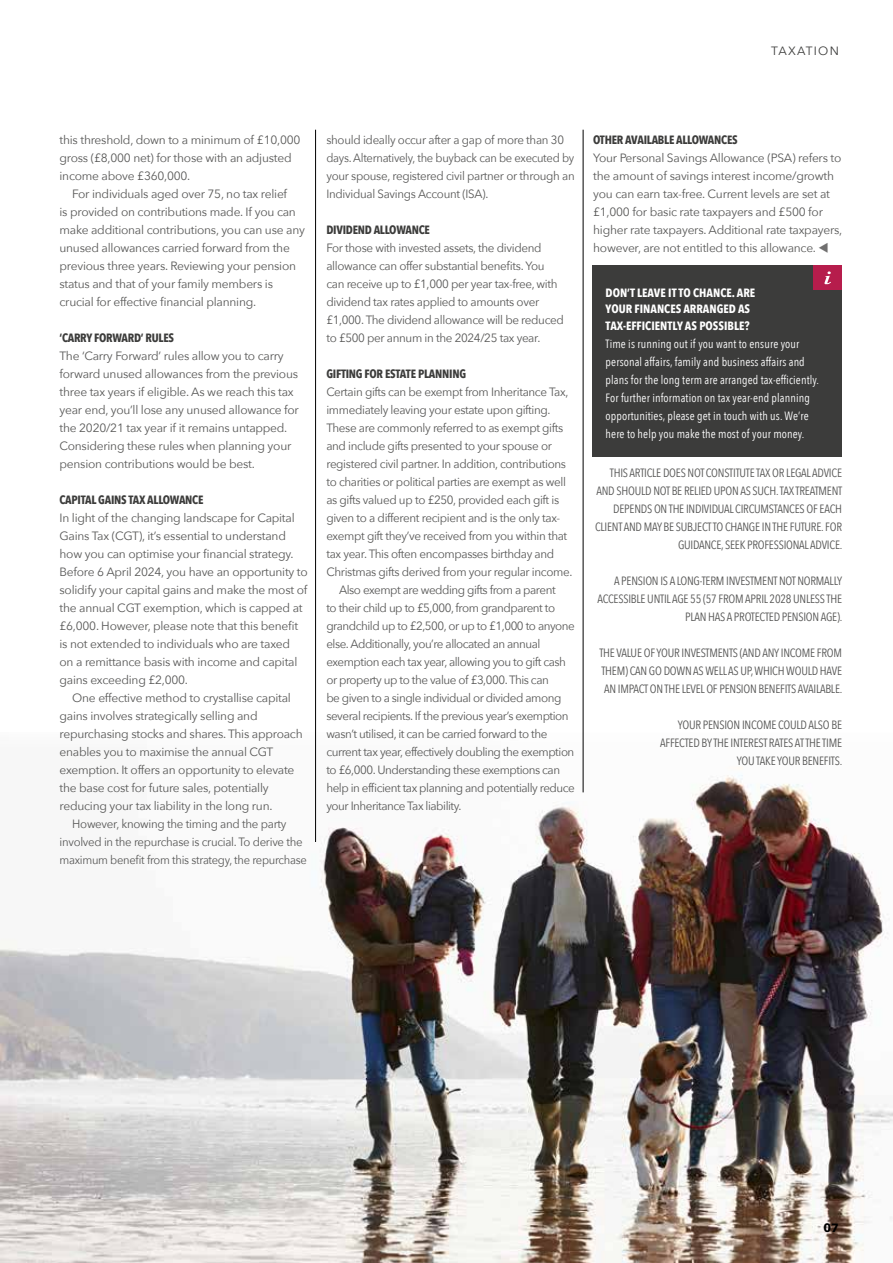
<style>
.page{position:relative;width:893px;height:1263px;background:#fff}
.page>*{position:absolute;margin:0;border:0;box-sizing:border-box;transform-origin:0 0}
.t1{font:12px/18px "Avenir Next";letter-spacing:-.025em;color:#575756}
.t2{font:12px/18px "Avenir Next Condensed";letter-spacing:-.02em;color:#575756;text-align:right}
.t3{font:12px/18px "Avenir Next";letter-spacing:-.025em;color:#575756;scale:.96 1}
.t4{font:12px/18px "Avenir Next Condensed";letter-spacing:.01em;color:#fff}
.t5{font:700 12px "Avenir Next Condensed";letter-spacing:-.02em;color:#3c3c3b}
.t6{font:700 12px/16.5px "Avenir Next Condensed";color:#fff}
.t7{font:12px "Avenir Next";letter-spacing:.1em;color:#3c3c3b}
.t8{font:700 12px "Avenir Next";color:#000}
.s1{color:#706f6f}
</style>
<div class="page">
<img style="left:0;top:733px;width:893px;height:530px">
<div style="left:592px;top:265px;width:250px;height:192px;background:#3c3c3b"></div>
<div style="left:813px;top:265px;width:29px;height:25px;background:#b61d4c"></div>
<svg style="left:824px;top:271px;width:7px;height:13px"></svg>
<hr style="left:315px;top:130px;width:1px;height:712px;background:#000">
<hr style="left:583px;top:130px;width:1px;height:662px;background:#000">
<p class="t7" style="left:771px;top:40px;width:69px">TAXATION</p>
<p class="t1" style="left:60px;top:130px;width:242px">this threshold, down to a minimum of £10,000 gross (£8,000 net) for those with an adjusted income above £360,000.</p>
<p class="t1" style="left:60px;top:184px;width:247px;text-indent:13px">For individuals aged over 75, no tax relief<br>is provided on contributions made. If you can make additional contributions, you can use any unused allowances carried forward from the previous three years. Reviewing your pension status and that of your family members is crucial for effective financial planning.</p>
<p class="t5" style="left:60px;top:330px;width:116px">‘CARRY FORWARD’ RULES</p>
<p class="t1" style="left:60px;top:346px;width:241px">The ‘Carry Forward’ rules allow you to carry forward unused allowances from the previous three tax years if eligible. As we reach this tax year end, you’ll lose any unused allowance for the 2020/21 tax year if it remains untapped.<br>Considering these rules when planning your pension contributions would be best.</p>
<p class="t5" style="left:60px;top:492px;width:146px">CAPITAL GAINS TAX ALLOWANCE</p>
<p class="t1" style="left:60px;top:508px;width:250px">In light of the changing landscape for Capital Gains Tax (CGT), it’s essential to understand how you can optimise your financial strategy.<br>Before 6 April 2024, you have an opportunity to solidify your capital gains and make the most of the annual CGT exemption, which is capped at £6,000. However, please note that this benefit is not extended to individuals who are taxed<br>on a remittance basis with income and capital gains exceeding £2,000.</p>
<p class="t1" style="left:60px;top:688px;width:245px;text-indent:13px">One effective method to crystallise capital gains involves strategically selling and repurchasing stocks and shares. This approach enables you to maximise the annual CGT exemption. It offers an opportunity to elevate the base cost for future sales, potentially reducing your tax liability in the long run.</p>
<p class="t3" style="left:60px;top:814px;width:259px;text-indent:13px">However, knowing the timing and the party involved in the repurchase is crucial. To derive the maximum benefit from this strategy, the repurchase</p>
<p class="t3" style="left:326px;top:130px;width:260px">should ideally occur after a gap of more than 30 days. Alternatively, the buyback can be executed by your spouse, registered civil partner or through an Individual Savings Account (ISA).</p>
<p class="t5" style="left:326px;top:222px;width:105px">DIVIDEND ALLOWANCE</p>
<p class="t1" style="left:326px;top:238px;width:239px">For those with invested assets, the dividend allowance can offer substantial benefits. You can receive up to £1,000 per year tax-free, with dividend tax rates applied to amounts over £1,000. The dividend allowance will be reduced to £500 per annum in the 2024/25 tax year.</p>
<p class="t5" style="left:326px;top:366px;width:141px">GIFTING FOR ESTATE PLANNING</p>
<p class="t1" style="left:326px;top:382px;width:243px">Certain gifts can be exempt from Inheritance Tax,</p>
<p class="t1" style="left:326px;top:400px;width:226px">immediately leaving your estate upon gifting.</p>
<p class="t1" style="left:326px;top:418px;width:238px">These are commonly referred to as exempt gifts</p>
<p class="t1" style="left:326px;top:436px;width:227px">and include gifts presented to your spouse or</p>
<p class="t1" style="left:326px;top:454px;width:241px">registered civil partner. In addition, contributions</p>
<p class="t1" style="left:326px;top:472px;width:241px">to charities or political parties are exempt as well</p>
<p class="t1" style="left:326px;top:490px;width:234px">as gifts valued up to £250, provided each gift is</p>
<p class="t1" style="left:326px;top:508px;width:235px">given to a different recipient and is the only tax-</p>
<p class="t1" style="left:326px;top:526px;width:242px">exempt gift they’ve received from you within that</p>
<p class="t1" style="left:326px;top:544px;width:229px">tax year. This often encompasses birthday and</p>
<p class="t1" style="left:326px;top:562px;width:248px">Christmas gifts derived from your regular income.</p>
<p class="t1" style="left:339px;top:580px;width:218px">Also exempt are wedding gifts from a parent</p>
<p class="t1" style="left:326px;top:598px;width:230px">to their child up to £5,000, from grandparent to</p>
<p class="t1" style="left:326px;top:616px;width:250px">grandchild up to £2,500, or up to £1,000 to anyone</p>
<p class="t1" style="left:326px;top:634px;width:216px">else. Additionally, you’re allocated an annual</p>
<p class="t1" style="left:326px;top:652px;width:241px">exemption each tax year, allowing you to gift cash</p>
<p class="t1" style="left:326px;top:670px;width:224px">or property up to the value of £3,000. This can</p>
<p class="t1" style="left:326px;top:688px;width:236px">be given to a single individual or divided among</p>
<p class="t1" style="left:326px;top:706px;width:244px">several recipients. If the previous year’s exemption</p>
<p class="t1" style="left:326px;top:724px;width:222px">wasn’t utilised, it can be carried forward to the</p>
<p class="t1" style="left:326px;top:742px;width:250px">current tax year, effectively doubling the exemption</p>
<p class="t1" style="left:326px;top:760px;width:235px">to £6,000. Understanding these exemptions can</p>
<p class="t1" style="left:326px;top:778px;width:250px">help in efficient tax planning and potentially reduce</p>
<p class="t1" style="left:326px;top:796px;width:137px">your Inheritance Tax liability.</p>
<p class="t5" style="left:593px;top:132px;width:146px">OTHER AVAILABLE ALLOWANCES</p>
<p class="t1" style="left:593px;top:148px;width:251px">Your Personal Savings Allowance (PSA) refers to the amount of savings interest income/growth you can earn tax-free. Current levels are set at £1,000 for basic rate taxpayers and £500 for higher rate taxpayers. Additional rate taxpayers, however, are not entitled to this allowance. <span class="s1">▼</span></p>
<p class="t6" style="left:606px;top:284px;width:151px">DON’T LEAVE IT TO CHANCE. ARE<br>YOUR FINANCES ARRANGED AS<br>TAX-EFFICIENTLY AS POSSIBLE?</p>
<p class="t4" style="left:606px;top:334px;width:215px">Time is running out if you want to ensure your personal affairs, family and business affairs and plans for the long term are arranged tax-efficiently.<br>For further information on tax year-end planning opportunities, please get in touch with us. We’re here to help you make the most of your money.</p>
<p class="t2" style="left:595px;top:463px;width:249px">THIS ARTICLE DOES NOT CONSTITUTE TAX OR LEGAL ADVICE AND SHOULD NOT BE RELIED UPON AS SUCH. TAX TREATMENT DEPENDS ON THE INDIVIDUAL CIRCUMSTANCES OF EACH CLIENT AND MAY BE SUBJECT TO CHANGE IN THE FUTURE. FOR GUIDANCE, SEEK PROFESSIONAL ADVICE.</p>
<p class="t2" style="left:597px;top:571px;width:246px">A PENSION IS A LONG-TERM INVESTMENT NOT NORMALLY<br>ACCESSIBLE UNTIL AGE 55 (57 FROM APRIL 2028 UNLESS THE<br>PLAN HAS A PROTECTED PENSION AGE).</p>
<p class="t2" style="left:599px;top:643px;width:244px;text-align:justify">THE VALUE OF YOUR INVESTMENTS (AND ANY INCOME FROM THEM) CAN GO DOWN AS WELL AS UP, WHICH WOULD HAVE AN IMPACT ON THE LEVEL OF PENSION BENEFITS AVAILABLE.</p>
<p class="t2" style="left:660px;top:715px;width:184px">YOUR PENSION INCOME COULD ALSO BE<br>AFFECTED BY THE INTEREST RATES AT THE TIME<br>YOU TAKE YOUR BENEFITS.</p>
<p class="t8" style="left:823px;top:1218px;width:17px">07</p>
</div>
